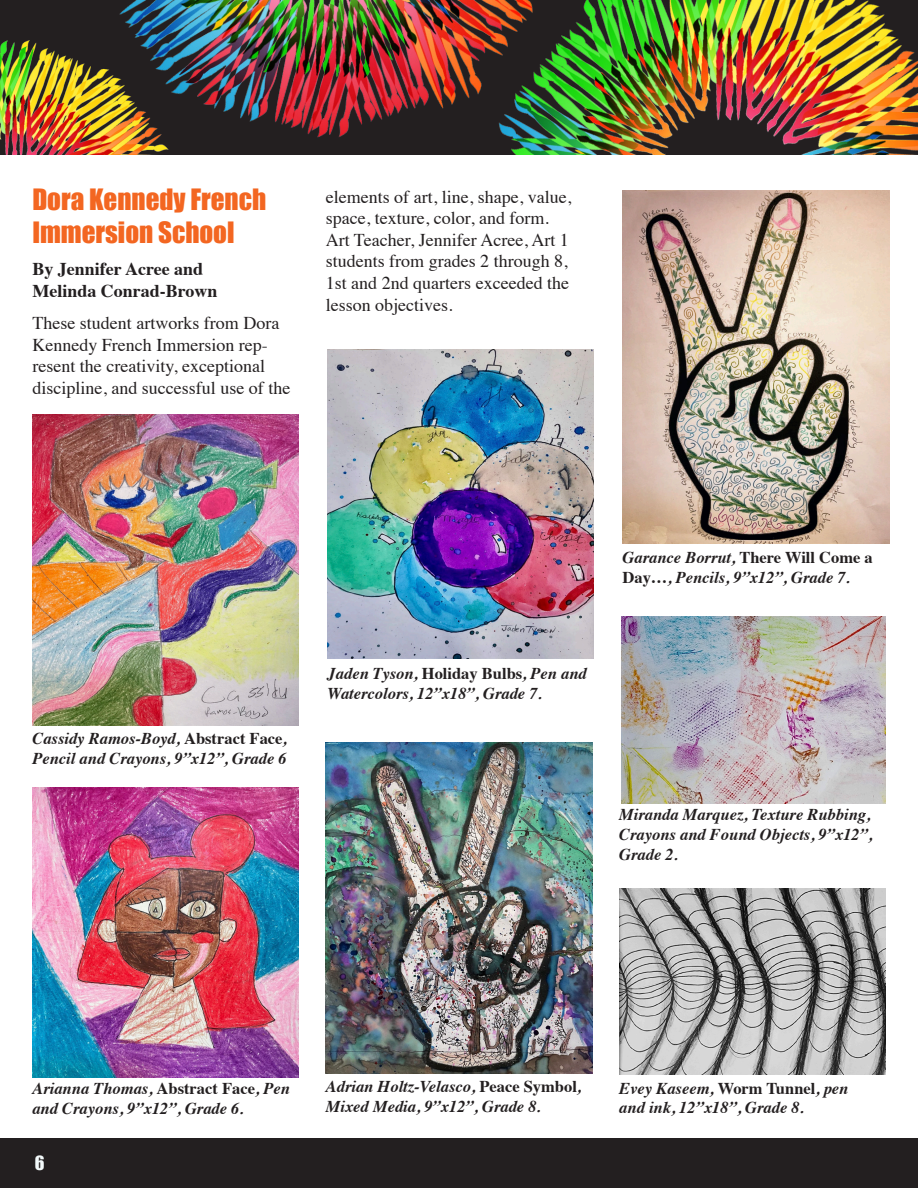
<style>
.page{position:relative;width:918px;height:1188px;background:#fff}
.page>*{position:absolute;margin:0;border:0;box-sizing:border-box;transform-origin:0 0}
.Header_After_Front_Story{font:27px/32.4px "Impact";color:#f36621}
.Body_Copy{font:18px/21.6px "Times";color:#231f20}
.By_Line{font:700 18px/21.6px "Times";color:#231f20}
.Page_Numbers{font:18px "Impact";color:#f3fafb}
.Photo_Caption{font:italic 700 16.5px/19.8px "Times";color:#231f20}
.s1{font-style:normal}
</style>
<div class="page">
<div style="left:0;top:1139px;width:918px;height:49px;background:#231f20"></div>
<div style="left:0;top:0;width:918px;height:154px;background:#231f20"></div>
<img style="left:0;top:40px;width:169px;height:114px">
<img style="left:511px;top:0;width:407px;height:154px">
<img style="left:75px;top:0;width:492px;height:145px">
<img style="left:619px;top:889px;width:267px;height:186px">
<img style="left:623px;top:190px;width:266px;height:353px">
<img style="left:328px;top:350px;width:266px;height:309px">
<img style="left:326px;top:742px;width:267px;height:332px">
<img style="left:32px;top:787px;width:267px;height:290px">
<img style="left:32px;top:414px;width:267px;height:311px">
<img style="left:621px;top:617px;width:265px;height:186px">
<p class="Header_After_Front_Story" style="left:32px;top:183px;width:235px">Dora Kennedy French<br>Immersion School</p>
<p class="By_Line" style="left:32px;top:256px;width:187px">By Jennifer Acree and<br>Melinda Conrad-Brown</p>
<p class="Body_Copy" style="left:32px;top:311px;width:259px">These student artworks from Dora Kennedy French Immersion rep&shy;resent the creativity, exceptional discipline, and successful use of the</p>
<p class="Body_Copy" style="left:326px;top:184px;width:247px">elements of art, line, shape, value, space, texture, color, and form.<br>Art Teacher, Jennifer Acree, Art 1 students from grades 2 through 8,<br>1st and 2nd quarters exceeded the lesson objectives.</p>
<p class="Photo_Caption" style="left:32px;top:727px;width:256px">Cassidy Ramos-Boyd, <span class="s1">Abstract Face</span>,<br>Pencil and Crayons, 9”x12”, Grade 6</p>
<p class="Photo_Caption" style="left:328px;top:662px;width:261px">Jaden Tyson, <span class="s1">Holiday Bulbs</span>, Pen and<br>Watercolors, 12”x18”, Grade 7.</p>
<p class="Photo_Caption" style="left:623px;top:546px;width:252px">Garance Borrut, <span class="s1">There Will Come a<br>Day…</span>, Pencils, 9”x12”, Grade 7.</p>
<p class="Photo_Caption" style="left:619px;top:803px;width:255px;text-align:justify">Miranda Marquez, Texture Rubbing, Crayons and Found Objects, 9”x12”, Grade 2.</p>
<p class="Photo_Caption" style="left:32px;top:1077px;width:259px">Arianna Thomas, <span class="s1">Abstract Face</span>, Pen and Crayons, 9”x12”, Grade 6.</p>
<p class="Page_Numbers" style="left:35px;top:1149px;width:11px">6</p>
<p class="Photo_Caption" style="left:326px;top:1075px;width:257px">Adrian Holtz-Velasco, <span class="s1">Peace Symbol</span>,<br>Mixed Media, 9”x12”, Grade 8.</p>
<p class="Photo_Caption" style="left:619px;top:1077px;width:231px">Evey Kaseem, <span class="s1">Worm Tunnel</span>, pen and ink, 12”x18”, Grade 8.</p>
</div>
